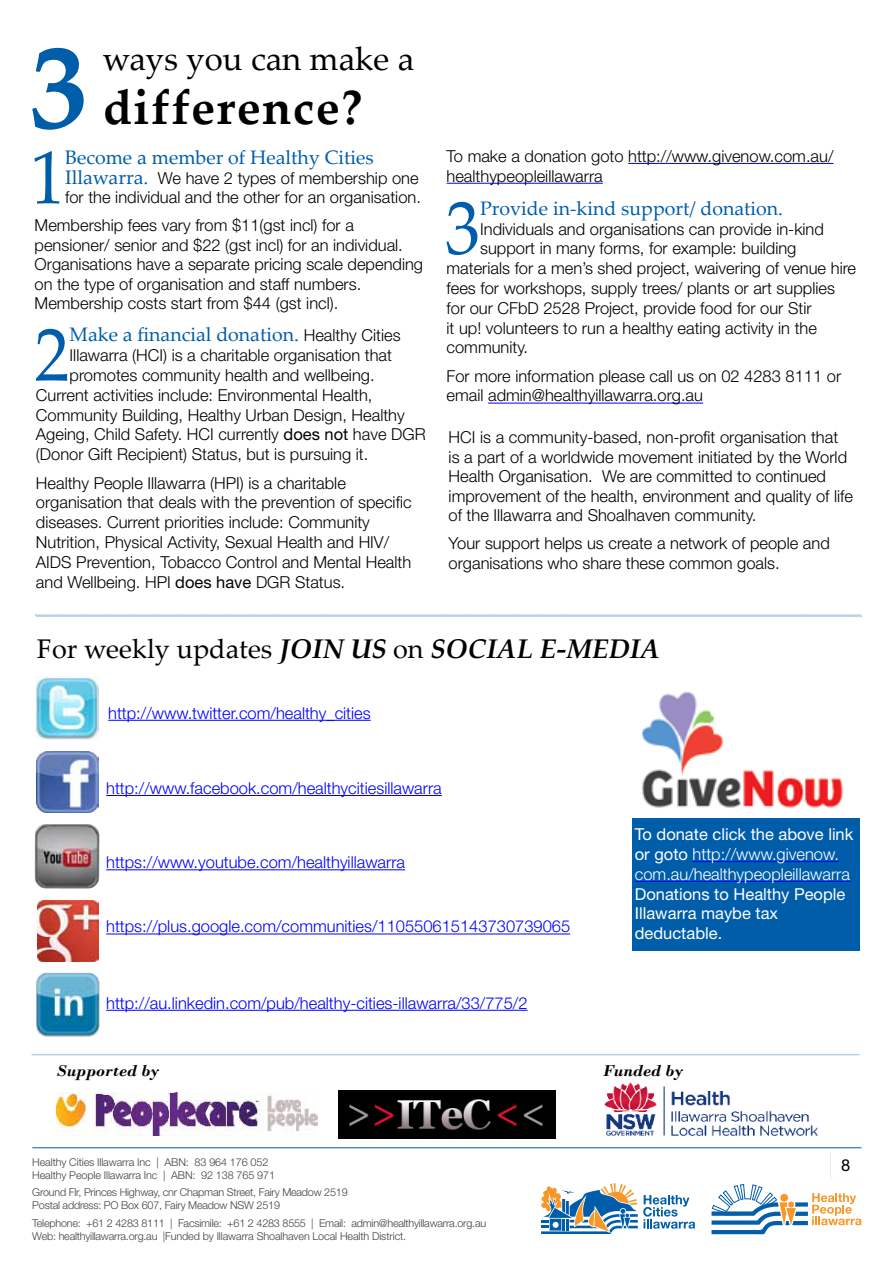
<style>
.page{position:relative;width:893px;height:1263px;background:#fff}
.page>*{position:absolute;margin:0;border:0;box-sizing:border-box;transform-origin:0 0}
.t1{font:700 118.65px "Palatino Linotype";color:#005daa}
.t2{font:75.3px "Palatino Linotype";color:#005daa;scale:.93 1}
.t3{font:700 48px "Palatino Linotype";letter-spacing:.03em;color:#000}
.t4{font:33px "Palatino Linotype";color:#000}
.t5{font:italic 700 27px "Palatino Linotype";color:#000}
.t6{font:19.5px "Palatino Linotype";color:#005daa}
.t7{font:300 16.5px/19.5px "Helvetica Neue LT Std";color:#000}
.t8{font:300 16.5px "Helvetica Neue LT Std";color:#00f}
.t9{font:300 16.5px/19.8px "Helvetica Neue LT Std";color:#fff}
.t10{font:16.5px/19.8px "Helvetica Neue LT Std";color:#fff}
.t11{font:italic 700 16.5px "Bodoni";color:#000}
.t12{font:16.5px "Helvetica Neue LT Std";color:#000}
.t13{font:300 10.8px/13px "Helvetica Neue LT Std";letter-spacing:-.02em;color:#414042}
.s1{font-family:"Palatino Linotype";font-weight:400;font-size:19.5px;color:#005daa}
.s2{font-family:"Helvetica Neue LT Std";font-weight:300;font-size:16.5px;color:#000}
.s3{font-weight:400}
.s4{font-weight:400;font-style:normal}
</style>
<div class="page">
<svg style="left:711px;top:1184px;width:150px;height:50px"></svg>
<hr style="left:32px;top:1147px;width:829px;height:1px;background:#005daa">
<svg style="left:541px;top:1183px;width:154px;height:51px"></svg>
<img style="left:57px;top:1092px;width:261px;height:43px">
<img style="left:37px;top:751px;width:61px;height:61px">
<img style="left:38px;top:901px;width:60px;height:60px">
<img style="left:36px;top:677px;width:62px;height:63px">
<img style="left:34px;top:824px;width:66px;height:65px">
<hr style="left:106px;top:795px;width:336px;height:1px;background:#00f">
<hr style="left:108px;top:720px;width:263px;height:1px;background:#00f">
<hr style="left:106px;top:933px;width:464px;height:1px;background:#00f">
<hr style="left:106px;top:869px;width:299px;height:1px;background:#00f">
<hr style="left:106px;top:1010px;width:422px;height:1px;background:#00f">
<img style="left:339px;top:1090px;width:217px;height:48px">
<img style="left:604px;top:1083px;width:213px;height:53px">
<div style="left:632px;top:818px;width:228px;height:133px;background:#005daa"></div>
<hr style="left:693px;top:861px;width:146px;height:1px;background:#00f">
<hr style="left:635px;top:881px;width:215px;height:1px;background:#00f">
<img style="left:642px;top:692px;width:202px;height:116px">
<img style="left:36px;top:972px;width:64px;height:65px">
<svg style="left:34px;top:614px;width:829px;height:3px;background:#c3d8ea"></svg>
<hr style="left:488px;top:403px;width:215px;height:1px;background:#00f">
<hr style="left:628px;top:163px;width:205px;height:1px;background:#00f">
<hr style="left:447px;top:183px;width:156px;height:1px;background:#00f">
<hr style="left:32px;top:1054px;width:828px;height:1px;background:#005daa">
<h1 class="t1" style="left:29px;top:3px;width:61px">3</h1>
<h3 class="t4" style="left:103px;top:35px;width:313px">ways you can make a</h3>
<h3 class="t3" style="left:103px;top:74px;width:261px">difference?</h3>
<h2 class="t2" style="left:30px;top:124px;width:39px">1</h2>
<p class="t6" style="left:65px;top:144px;width:310px">Become a member of Healthy Cities</p>
<p class="t7" style="left:65px;top:168px;width:357px"><span class="s1">Illawarra.</span> We have 2 types of membership one for the individual and the other for an organisation.</p>
<p class="t7" style="left:35px;top:215px;width:390px">Membership fees vary from $11(gst incl) for a pensioner/ senior and $22 (gst incl) for an individual.<br>Organisations have a separate pricing scale depending on the type of organisation and staff numbers.<br>Membership costs start from $44 (gst incl).</p>
<h2 class="t2" style="left:35px;top:301px;width:39px">2</h2>
<p class="t6" style="left:70px;top:321px;width:332px">Make a financial donation. <span class="s2">Healthy Cities</span></p>
<p class="t7" style="left:70px;top:345px;width:324px">Illawarra (HCI) is a charitable organisation that</p>
<p class="t7" style="left:70px;top:365px;width:307px">promotes community health and wellbeing.</p>
<p class="t7" style="left:36px;top:385px;width:338px">Current activities include: Environmental Health,</p>
<p class="t7" style="left:36px;top:405px;width:370px">Community Building, Healthy Urban Design, Healthy</p>
<p class="t7" style="left:36px;top:424px;width:391px">Ageing, Child Safety. HCI currently <span class="s3">does not</span> have DGR</p>
<p class="t7" style="left:36px;top:444px;width:334px">(Donor Gift Recipient) Status, but is pursuing it.</p>
<p class="t7" style="left:36px;top:472px;width:377px">Healthy People Illawarra (HPI) is a charitable organisation that deals with the prevention of specific diseases. Current priorities include: Community Nutrition, Physical Activity, Sexual Health and HIV/ AIDS Prevention, Tobacco Control and Mental Health and Wellbeing. HPI <span class="s3">does have</span> DGR Status.</p>
<p class="t7" style="left:447px;top:146px;width:388px">To make a donation goto http://www.givenow.com.au/ healthypeopleillawarra</p>
<h2 class="t2" style="left:445px;top:175px;width:39px">3</h2>
<p class="t6" style="left:480px;top:194px;width:304px">Provide in-kind support/ donation.</p>
<p class="t7" style="left:480px;top:219px;width:345px">Individuals and organisations can provide in-kind</p>
<p class="t7" style="left:480px;top:238px;width:318px">support in many forms, for example: building</p>
<p class="t7" style="left:447px;top:258px;width:411px">materials for a men’s shed project, waivering of venue hire</p>
<p class="t7" style="left:447px;top:278px;width:390px">fees for workshops, supply trees/ plants or art supplies</p>
<p class="t7" style="left:447px;top:298px;width:366px">for our CFbD 2528 Project, provide food for our Stir</p>
<p class="t7" style="left:447px;top:318px;width:372px">it up! volunteers to run a healthy eating activity in the</p>
<p class="t7" style="left:447px;top:337px;width:83px">community.</p>
<p class="t7" style="left:447px;top:365px;width:396px">For more information please call us on 02 4283 8111 or email admin@healthyillawarra.org.au</p>
<p class="t7" style="left:449px;top:427px;width:406px">HCI is a community-based, non-profit organisation that is a part of a worldwide movement initiated by the World Health Organisation. We are committed to continued improvement of the health, environment and quality of life of the Illawarra and Shoalhaven community.</p>
<p class="t7" style="left:449px;top:533px;width:383px">Your support helps us create a network of people and organisations who share these common goals.</p>
<h3 class="t5" style="left:37px;top:629px;width:624px"><span class="s4">For weekly updates</span> JOIN US <span class="s4">on</span> SOCIAL E-MEDIA</h3>
<p class="t8" style="left:108px;top:703px;width:264px">http://www.twitter.com/healthy_cities</p>
<p class="t8" style="left:106px;top:778px;width:337px">http://www.facebook.com/healthycitiesillawarra</p>
<p class="t8" style="left:106px;top:852px;width:300px">https://www.youtube.com/healthyillawarra</p>
<p class="t8" style="left:106px;top:916px;width:465px">https://plus.google.com/communities/110550615143730739065</p>
<p class="t8" style="left:106px;top:993px;width:423px">http://au.linkedin.com/pub/healthy-cities-illawarra/33/775/2</p>
<p class="t9" style="left:635px;top:824px;width:220px"><span class="s3">To donate click the above link or goto</span> http://www.givenow. com.au/healthypeopleillawarra</p>
<p class="t10" style="left:635px;top:883px;width:212px">Donations to Healthy People<br>Illawarra maybe tax deductable.</p>
<p class="t11" style="left:56px;top:1060px;width:105px">Supported by</p>
<p class="t11" style="left:603px;top:1060px;width:82px">Funded by</p>
<p class="t13" style="left:32px;top:1155px;width:244px">Healthy Cities Illawarra Inc | ABN: 83 964 176 052<br>Healthy People Illawarra Inc | ABN: 92 138 765 971</p>
<p class="t13" style="left:32px;top:1186px;width:317px">Ground Flr, Princes Highway, cnr Chapman Street, Fairy Meadow 2519<br>Postal address: PO Box 607, Fairy Meadow NSW 2519</p>
<p class="t13" style="left:32px;top:1216px;width:455px">Telephone: +61 2 4283 8111 | Facsimile: +61 2 4283 8555 | Email: admin@healthyillawarra.org.au<br>Web: healthyillawarra.org.au |Funded by Illawarra Shoalhaven Local Health District.</p>
<p class="t12" style="left:841px;top:1155px;width:11px">8</p>
</div>
